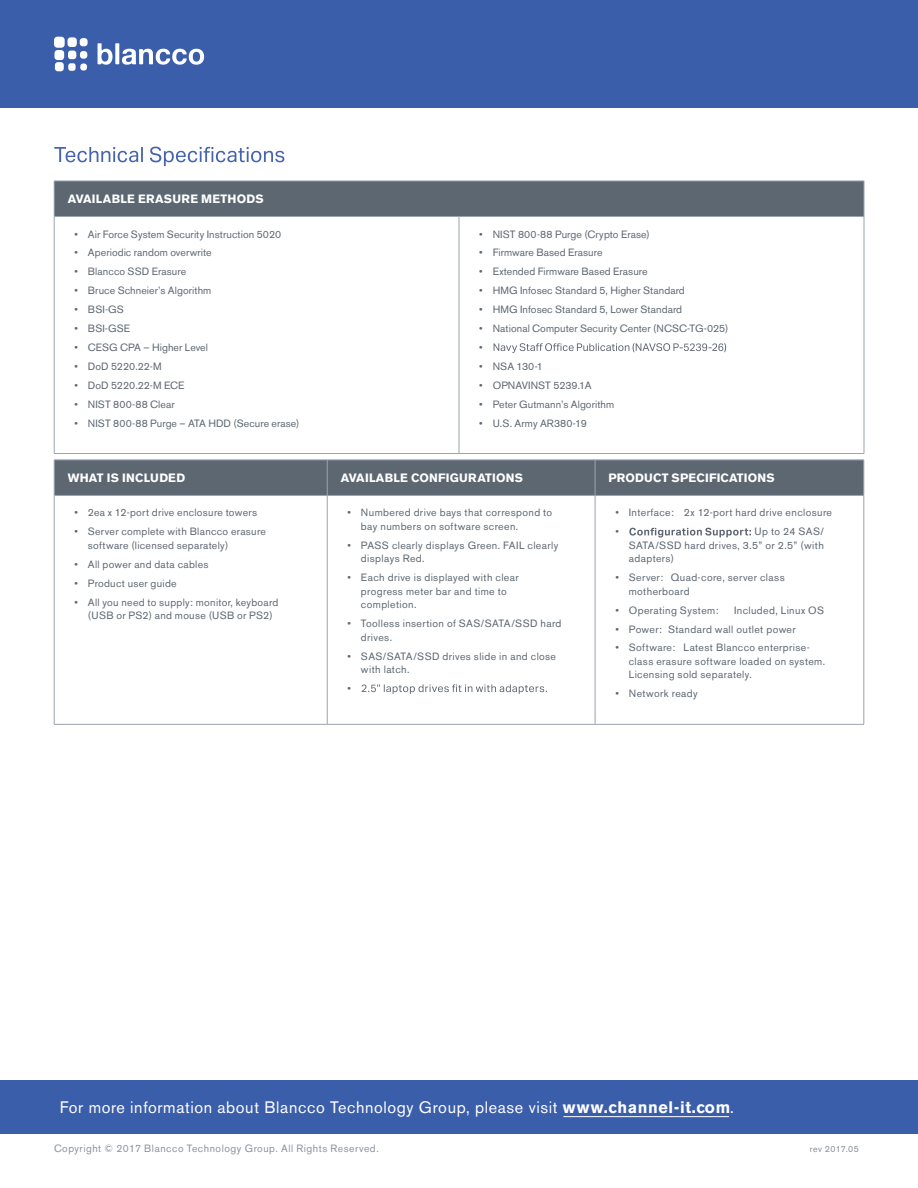
<style>
.page{position:relative;width:918px;height:1188px;background:#fff}
.page>*{position:absolute;margin:0;border:0;box-sizing:border-box;transform-origin:0 0}
.t1{font:16.5px "Akzidenz Grotesk BE";letter-spacing:.035em;color:#fff}
.t2{font:700 12px "Akzidenz Grotesk BE";letter-spacing:.02em;color:#fff}
.t3{font:10.5px/13.5px "Akzidenz Grotesk BE";letter-spacing:.025em;color:#5d6771}
.t4{font:10.5px "Akzidenz Grotesk BE";letter-spacing:.005em;color:#5d6771}
.t5{font:10.5px "Akzidenz Grotesk BE";letter-spacing:.05em;color:#88939d}
.t6{font:10.5px "Akzidenz Grotesk BE";letter-spacing:-.005em;color:#5d6771}
.t7{font:9px "Akzidenz Grotesk BE";letter-spacing:.045em;color:#838e98}
.s1{font-weight:700}
</style>
<div class="page">
<div style="left:0;top:1080px;width:918px;height:54px;background:#3b5eab"></div>
<div style="left:0;top:0;width:918px;height:108px;background:#3b5eab"></div>
<svg style="left:98px;top:43px;width:106px;height:22px"></svg>
<div style="left:68px;top:63px;width:8px;height:8px;background:#fff;border-radius:3px"></div>
<div style="left:80px;top:63px;width:7px;height:8px;background:#fff;border-radius:3px"></div>
<div style="left:80px;top:51px;width:7px;height:8px;background:#fff;border-radius:3px"></div>
<div style="left:55px;top:50px;width:9px;height:10px;background:#fff;border-radius:3px"></div>
<div style="left:54px;top:37px;width:11px;height:11px;background:#fff;border-radius:3px"></div>
<div style="left:68px;top:37px;width:9px;height:10px;background:#fff;border-radius:3px"></div>
<div style="left:55px;top:62px;width:9px;height:9px;background:#fff;border-radius:3px"></div>
<div style="left:68px;top:51px;width:8px;height:8px;background:#fff;border-radius:3px"></div>
<div style="left:80px;top:38px;width:8px;height:8px;background:#fff;border-radius:3px"></div>
<svg style="left:54px;top:147px;width:230px;height:19px"></svg>
<div style="left:54px;top:181px;width:810px;height:36px;background:#5d6771"></div>
<hr style="left:864px;top:181px;width:1px;height:35px;background:#9aa5ae">
<hr style="left:459px;top:217px;width:1px;height:236px;background:#9aa5ae">
<hr style="left:864px;top:217px;width:1px;height:236px;background:#9aa5ae">
<hr style="left:54px;top:217px;width:1px;height:236px;background:#9aa5ae">
<hr style="left:54px;top:453px;width:405px;height:1px;background:#9aa5ae">
<hr style="left:459px;top:453px;width:405px;height:1px;background:#9aa5ae">
<hr style="left:54px;top:181px;width:405px;height:1px;background:#9aa5ae">
<hr style="left:54px;top:181px;width:1px;height:35px;background:#9aa5ae">
<hr style="left:459px;top:181px;width:405px;height:1px;background:#9aa5ae">
<hr style="left:54px;top:216px;width:405px;height:1px;background:#9aa5ae">
<hr style="left:459px;top:216px;width:405px;height:1px;background:#9aa5ae">
<svg style="left:494px;top:343px;width:232px;height:10px"></svg>
<div style="left:55px;top:461px;width:809px;height:34px;background:#5d6771"></div>
<hr style="left:54px;top:460px;width:273px;height:1px;background:#9aa5ae">
<hr style="left:54px;top:460px;width:1px;height:35px;background:#9aa5ae">
<hr style="left:327px;top:460px;width:268px;height:1px;background:#9aa5ae">
<hr style="left:595px;top:460px;width:269px;height:1px;background:#9aa5ae">
<hr style="left:864px;top:460px;width:1px;height:35px;background:#9aa5ae">
<hr style="left:54px;top:495px;width:273px;height:1px;background:#9aa5ae">
<hr style="left:327px;top:495px;width:268px;height:1px;background:#9aa5ae">
<hr style="left:595px;top:495px;width:269px;height:1px;background:#9aa5ae">
<hr style="left:327px;top:460px;width:1px;height:35px;background:#9aa5ae">
<hr style="left:327px;top:496px;width:1px;height:228px;background:#9aa5ae">
<hr style="left:595px;top:460px;width:1px;height:35px;background:#9aa5ae">
<hr style="left:595px;top:496px;width:1px;height:228px;background:#9aa5ae">
<hr style="left:864px;top:496px;width:1px;height:228px;background:#9aa5ae">
<hr style="left:54px;top:496px;width:1px;height:228px;background:#9aa5ae">
<hr style="left:54px;top:724px;width:273px;height:1px;background:#9aa5ae">
<hr style="left:327px;top:724px;width:268px;height:1px;background:#9aa5ae">
<hr style="left:595px;top:724px;width:269px;height:1px;background:#9aa5ae">
<svg style="left:362px;top:684px;width:185px;height:10px"></svg>
<svg style="left:629px;top:528px;width:122px;height:10px"></svg>
<hr style="left:563px;top:1116px;width:166px;height:1px;background:#fff">
<p class="t2" style="left:68px;top:192px;width:198px">AVAILABLE ERASURE METHODS</p>
<p class="t4" style="left:74px;top:228px;width:208px">• Air Force System Security Instruction 5020</p>
<p class="t4" style="left:74px;top:246px;width:139px">• Aperiodic random overwrite</p>
<p class="t4" style="left:74px;top:265px;width:113px">• Blancco SSD Erasure</p>
<p class="t4" style="left:74px;top:284px;width:138px">• Bruce Schneier’s Algorithm</p>
<p class="t3" style="left:74px;top:303px;width:51px">• BSI-GS</p>
<p class="t3" style="left:74px;top:322px;width:57px">• BSI-GSE</p>
<p class="t4" style="left:74px;top:341px;width:135px">• CESG CPA – Higher Level</p>
<p class="t6" style="left:74px;top:360px;width:89px">• DoD 5220.22-M</p>
<p class="t6" style="left:74px;top:379px;width:112px">• DoD 5220.22-M ECE</p>
<p class="t3" style="left:74px;top:397px;width:102px">• NIST 800-88 Clear</p>
<p class="t4" style="left:74px;top:417px;width:227px">• NIST 800-88 Purge – ATA HDD (Secure erase)</p>
<p class="t4" style="left:479px;top:228px;width:172px">• NIST 800-88 Purge (Crypto Erase)</p>
<p class="t4" style="left:479px;top:246px;width:125px">• Firmware Based Erasure</p>
<p class="t4" style="left:479px;top:265px;width:170px">• Extended Firmware Based Erasure</p>
<p class="t3" style="left:479px;top:284px;width:207px">• HMG Infosec Standard 5, Higher Standard</p>
<p class="t3" style="left:479px;top:303px;width:204px">• HMG Infosec Standard 5, Lower Standard</p>
<p class="t3" style="left:479px;top:319px;width:251px;line-height:18.9px">• National Computer Security Center (NCSC-TG-025) •</p>
<p class="t3" style="left:479px;top:359px;width:65px">• NSA 130-1</p>
<p class="t4" style="left:479px;top:379px;width:114px">• OPNAVINST 5239.1A</p>
<p class="t3" style="left:479px;top:397px;width:137px">• Peter Gutmann’s Algorithm</p>
<p class="t3" style="left:479px;top:416px;width:109px">• U.S. Army AR380-19</p>
<p class="t2" style="left:68px;top:471px;width:119px">WHAT IS INCLUDED</p>
<p class="t2" style="left:341px;top:471px;width:184px">AVAILABLE CONFIGURATIONS</p>
<p class="t2" style="left:609px;top:471px;width:168px">PRODUCT SPECIFICATIONS</p>
<p class="t3" style="left:74px;top:506px;width:184px">• 2ea x 12-port drive enclosure towers</p>
<p class="t3" style="left:88px;top:525px;width:180px;text-indent:-14px">• Server complete with Blancco erasure software (licensed separately)</p>
<p class="t3" style="left:74px;top:557px;width:136px">• All power and data cables</p>
<p class="t3" style="left:74px;top:576px;width:104px">• Product user guide</p>
<p class="t3" style="left:88px;top:595px;width:192px;text-indent:-14px">• All you need to supply: monitor, keyboard (USB or PS2) and mouse (USB or PS2)</p>
<p class="t3" style="left:361px;top:506px;width:193px;text-indent:-14px">• Numbered drive bays that correspond to bay numbers on software screen.</p>
<p class="t3" style="left:361px;top:538px;width:199px;text-indent:-14px">• PASS clearly displays Green. FAIL clearly displays Red.</p>
<p class="t3" style="left:361px;top:571px;width:159px;text-indent:-14px">• Each drive is displayed with clear progress meter bar and time to completion.</p>
<p class="t3" style="left:361px;top:617px;width:202px;text-indent:-14px">• Toolless insertion of SAS/SATA/SSD hard drives.</p>
<p class="t3" style="left:361px;top:649px;width:197px;text-indent:-14px">• SAS/SATA/SSD drives slide in and close with latch.</p>
<p class="t3" style="left:347px;top:682px;width:5px">•</p>
<p class="t3" style="left:615px;top:503px;width:218px;line-height:18.9px">• Interface: 2x 12-port hard drive enclosure •</p>
<p class="t3" style="left:629px;top:525px;width:197px;text-align:justify;text-indent:126px">Up to 24 SAS/ SATA/SSD hard drives, 3.5” or 2.5” (with adapters)</p>
<p class="t3" style="left:629px;top:571px;width:157px;text-indent:-14px">• Server: Quad-core, server class motherboard</p>
<p class="t3" style="left:615px;top:603px;width:105px">• Operating System:</p>
<p class="t3" style="left:734px;top:603px;width:92px">Included, Linux OS</p>
<p class="t3" style="left:615px;top:622px;width:182px">• Power: Standard wall outlet power</p>
<p class="t3" style="left:629px;top:641px;width:198px;text-indent:-14px">• Software: Latest Blancco enterprise&shy;class erasure software loaded on system.<br>Licensing sold separately.</p>
<p class="t3" style="left:615px;top:687px;width:84px">• Network ready</p>
<h1 class="t1" style="left:60px;top:1097px;width:676px">For more information about Blancco Technology Group, please visit <span class="s1">www.channel-it.com</span>.</h1>
<p class="t5" style="left:54px;top:1142px;width:326px">Copyright © 2017 Blancco Technology Group. All Rights Reserved.</p>
<p class="t7" style="left:810px;top:1144px;width:51px">rev 2017.05</p>
</div>
